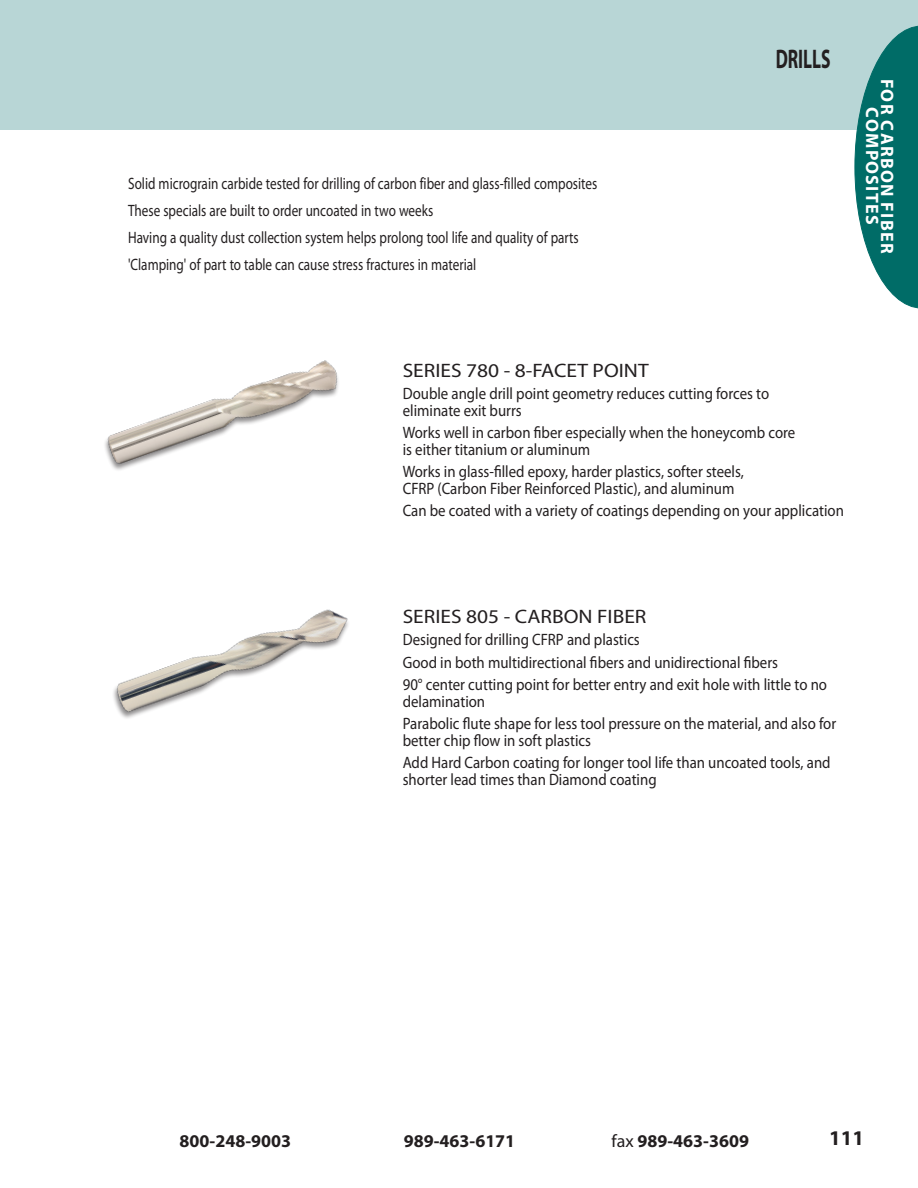
<style>
.page{position:relative;width:918px;height:1188px;background:#fff}
.page>*{position:absolute;margin:0;border:0;box-sizing:border-box;transform-origin:0 0}
.t1{font:700 27px "Myriad Pro";color:#231f20;scale:.65 1}
.t2{font:700 21px "Myriad Pro";color:#231f20}
.t3{font:19.5px "Myriad Pro";color:#231f20;scale:1.1 1}
.t4{font:700 18px "Myriad Pro";color:#231f20}
.t5{font:700 18px "Myriad Pro";letter-spacing:.07em;color:#fff}
.t6{font:16.5px "Myriad Pro";color:#231f20;scale:.9 1}
.t7{font:16.5px "Myriad Pro";color:#231f20;scale:.8 1}
.s1{font-weight:400}
</style>
<div class="page">
<div style="left:0;top:0;width:918px;height:129px;background:#b8d6d6"></div>
<svg style="left:855px;top:26px;width:63px;height:282px"></svg>
<img style="left:105px;top:360px;width:233px;height:110px">
<img style="left:113px;top:609px;width:235px;height:109px">
<p class="t7" style="left:128px;top:174px;width:588px">Solid micrograin carbide tested for drilling of carbon fiber and glass-filled composites</p>
<p class="t7" style="left:128px;top:201px;width:383px">These specials are built to order uncoated in two weeks</p>
<p class="t7" style="left:128px;top:228px;width:565px">Having a quality dust collection system helps prolong tool life and quality of parts</p>
<p class="t7" style="left:128px;top:255px;width:437px">'Clamping' of part to table can cause stress fractures in material</p>
<p class="t1" style="left:776px;top:41px;width:86px">DRILLS</p>
<p class="t5" style="left:899px;top:79px;width:176px;rotate:90deg">FOR CARBON FIBER</p>
<p class="t5" style="left:884px;top:107px;width:119px;rotate:90deg">COMPOSITES</p>
<p class="t3" style="left:403px;top:358px;width:225px">SERIES 780 - 8-FACET POINT</p>
<p class="t6" style="left:403px;top:384px;width:409px">Double angle drill point geometry reduces cutting forces to</p>
<p class="t6" style="left:403px;top:400px;width:134px">eliminate exit burrs</p>
<p class="t6" style="left:403px;top:423px;width:438px">Works well in carbon fiber especially when the honeycomb core</p>
<p class="t6" style="left:403px;top:439px;width:210px">is either titanium or aluminum</p>
<p class="t6" style="left:403px;top:462px;width:381px">Works in glass-filled epoxy, harder plastics, softer steels,</p>
<p class="t6" style="left:403px;top:478px;width:370px">CFRP (Carbon Fiber Reinforced Plastic), and aluminum</p>
<p class="t6" style="left:403px;top:501px;width:492px">Can be coated with a variety of coatings depending on your application</p>
<p class="t3" style="left:403px;top:604px;width:223px">SERIES 805 - CARBON FIBER</p>
<p class="t6" style="left:403px;top:630px;width:265px">Designed for drilling CFRP and plastics</p>
<p class="t6" style="left:403px;top:652px;width:419px">Good in both multidirectional fibers and unidirectional fibers</p>
<p class="t6" style="left:403px;top:675px;width:473px">90° center cutting point for better entry and exit hole with little to no</p>
<p class="t6" style="left:403px;top:691px;width:93px">delamination</p>
<p class="t6" style="left:403px;top:714px;width:483px">Parabolic flute shape for less tool pressure on the material, and also for</p>
<p class="t6" style="left:403px;top:730px;width:211px">better chip flow in soft plastics</p>
<p class="t6" style="left:403px;top:753px;width:477px">Add Hard Carbon coating for longer tool life than uncoated tools, and</p>
<p class="t6" style="left:403px;top:769px;width:284px">shorter lead times than Diamond coating</p>
<p class="t4" style="left:180px;top:1129px;width:113px">800-248-9003</p>
<p class="t4" style="left:404px;top:1129px;width:113px">989-463-6171</p>
<p class="t4" style="left:612px;top:1129px;width:139px"><span class="s1">fax</span> 989-463-3609</p>
<p class="t2" style="left:829px;top:1124px;width:36px">111</p>
</div>
